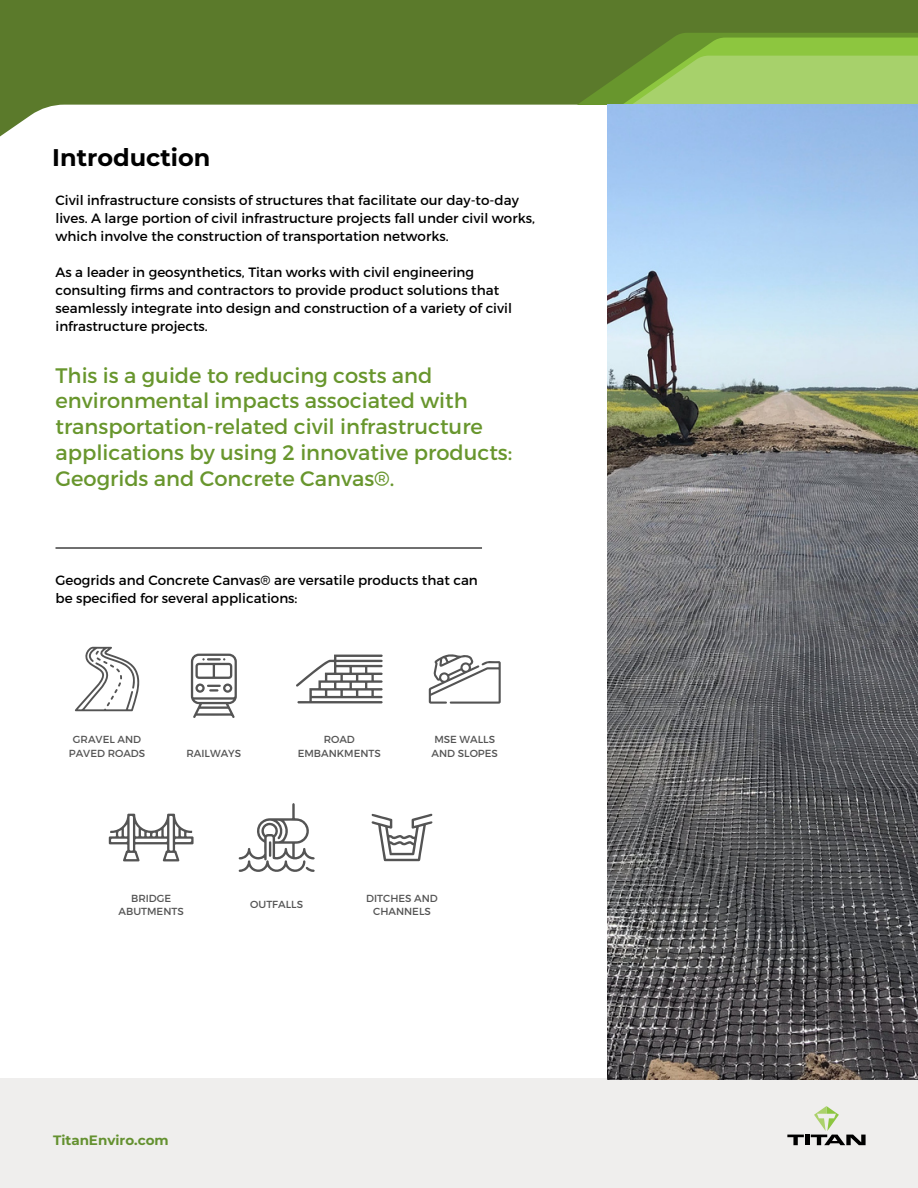
<style>
.page{position:relative;width:918px;height:1188px;background:#fff}
.page>*{position:absolute;margin:0;border:0;box-sizing:border-box;transform-origin:0 0}
.t1{font:700 24px "Montserrat";color:#000}
.t2{font:21px/25.8px "Montserrat";color:#68962d}
.t3{font:13.5px/18px "Montserrat";color:#000}
.t4{font:700 13.5px "Montserrat";color:#649130}
.t5{font:10.2px/13.6px "Montserrat";color:#545454;text-align:center}
</style>
<div class="page">
<div style="left:0;top:0;width:918px;height:178px;background:#5b7a2b"></div>
<svg style="left:0;top:105px;width:608px;height:409px"></svg>
<svg style="left:579px;top:33px;width:339px;height:71px"></svg>
<div style="left:0;top:1079px;width:918px;height:109px;background:#efeeed"></div>
<svg style="left:787px;top:1135px;width:17px;height:10px"></svg>
<hr style="left:805px;top:1135px;width:4px;height:10px;background:#000">
<svg style="left:811px;top:1106px;width:55px;height:39px"></svg>
<hr style="left:56px;top:547px;width:426px;height:2px;background:#000">
<svg style="left:75px;top:647px;width:65px;height:64px"></svg>
<svg style="left:296px;top:655px;width:87px;height:48px"></svg>
<svg style="left:429px;top:654px;width:72px;height:50px"></svg>
<svg style="left:109px;top:814px;width:85px;height:47px"></svg>
<svg style="left:191px;top:654px;width:46px;height:64px"></svg>
<svg style="left:239px;top:803px;width:76px;height:69px"></svg>
<svg style="left:371px;top:814px;width:62px;height:47px"></svg>
<img style="left:608px;top:105px;width:310px;height:974px">
<p class="t1" style="left:52px;top:142px;width:160px">Introduction</p>
<p class="t3" style="left:56px;top:190px;width:481px">Civil infrastructure consists of structures that facilitate our day-to-day lives. A large portion of civil infrastructure projects fall under civil works, which involve the construction of transportation networks.</p>
<p class="t3" style="left:56px;top:262px;width:458px">As a leader in geosynthetics, Titan works with civil engineering consulting firms and contractors to provide product solutions that seamlessly integrate into design and construction of a variety of civil infrastructure projects.</p>
<p class="t2" style="left:56px;top:361px;width:458px">This is a guide to reducing costs and environmental impacts associated with transportation-related civil infrastructure applications by using 2 innovative products:<br>Geogrids and Concrete Canvas®.</p>
<p class="t3" style="left:56px;top:570px;width:424px">Geogrids and Concrete Canvas® are versatile products that can be specified for several applications:</p>
<p class="t5" style="left:69px;top:732px;width:78px">GRAVEL AND<br>PAVED ROADS</p>
<p class="t5" style="left:298px;top:732px;width:85px">ROAD<br>EMBANKMENTS</p>
<p class="t5" style="left:434px;top:732px;width:62px">MSE WALLS</p>
<p class="t5" style="left:187px;top:746px;width:56px">RAILWAYS</p>
<p class="t5" style="left:432px;top:746px;width:68px">AND SLOPES</p>
<p class="t5" style="left:119px;top:891px;width:67px">BRIDGE<br>ABUTMENTS</p>
<p class="t5" style="left:250px;top:898px;width:54px">OUTFALLS</p>
<p class="t5" style="left:366px;top:891px;width:73px">DITCHES AND<br>CHANNELS</p>
<p class="t4" style="left:53px;top:1132px;width:117px">TitanEnviro.com</p>
</div>
